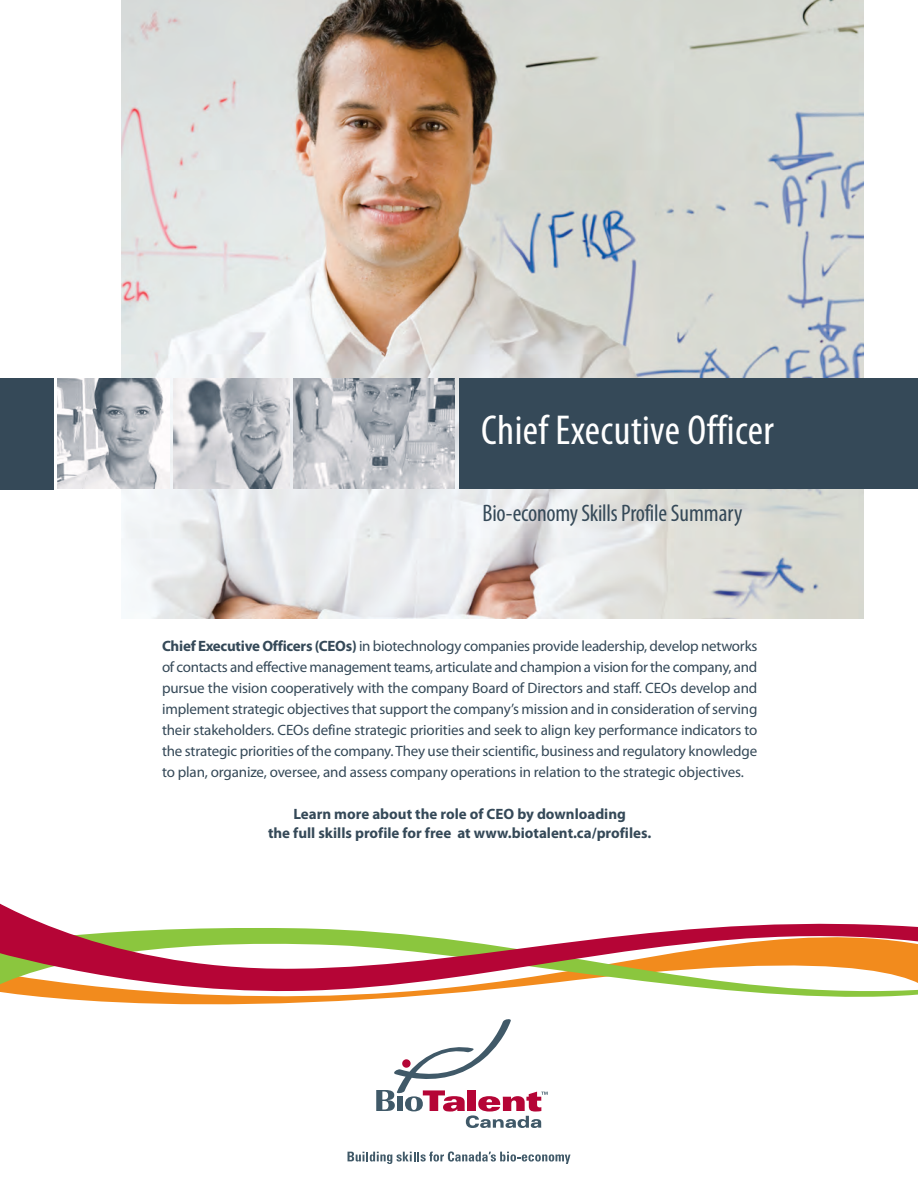
<style>
.page{position:relative;width:918px;height:1188px;background:#fff}
.page>*{position:absolute;margin:0;border:0;box-sizing:border-box;transform-origin:0 0}
.t1{font:condensed 42px "Myriad Pro";letter-spacing:.01em;color:#fff}
.t2{font:condensed 24px "Myriad Pro";letter-spacing:-.01em;color:#354958}
.t3{font:15px/21px "Myriad Pro";letter-spacing:-.01em;color:#354958;text-align:justify}
.t4{font:700 15px/19.5px "Myriad Pro";color:#354958;text-align:center}
.s1{font-weight:700}
</style>
<div class="page">
<img style="left:122px;top:0;width:742px;height:619px">
<svg style="left:8px;top:993px;width:910px;height:12px"></svg>
<svg style="left:0;top:903px;width:918px;height:90px"></svg>
<div style="left:0;top:378px;width:54px;height:111px;background:#354958"></div>
<svg style="left:348px;top:1151px;width:222px;height:13px"></svg>
<svg style="left:376px;top:1019px;width:172px;height:109px"></svg>
<img style="left:58px;top:378px;width:112px;height:111px">
<img style="left:174px;top:378px;width:116px;height:111px">
<img style="left:294px;top:378px;width:161px;height:111px">
<div style="left:459px;top:378px;width:459px;height:111px;background:#354958"></div>
<h1 class="t1" style="left:481px;top:415px;width:294px">Chief Executive Officer</h1>
<h2 class="t2" style="left:483px;top:505px;width:261px">Bio-economy Skills Profile Summary</h2>
<p class="t3" style="left:162px;top:637px;width:597px"><span class="s1">Chief Executive Officers (CEOs)</span> in biotechnology companies provide leadership, develop networks of contacts and effective management teams, articulate and champion a vision for the company, and pursue the vision cooperatively with the company Board of Directors and staff. CEOs develop and implement strategic objectives that support the company’s mission and in consideration of serving their stakeholders. CEOs define strategic priorities and seek to align key performance indicators to the strategic priorities of the company. They use their scientific, business and regulatory knowledge to plan, organize, oversee, and assess company operations in relation to the strategic objectives.</p>
<p class="t4" style="left:268px;top:805px;width:385px">Learn more about the role of CEO by downloading<br>the full skills profile for free at www.biotalent.ca/profiles.</p>
</div>
